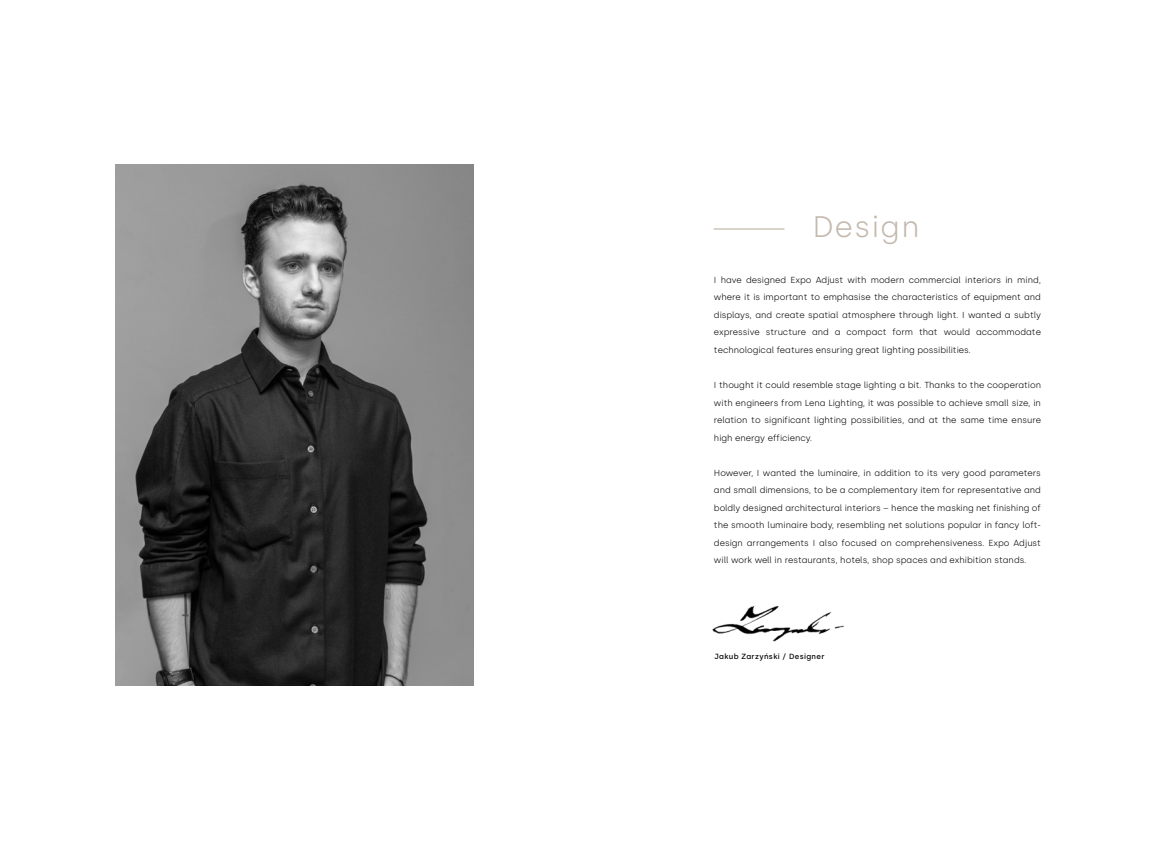
<style>
.page{position:relative;width:1170px;height:851px;background:#fff}
.page>*{position:absolute;margin:0;border:0;box-sizing:border-box;transform-origin:0 0}
.t1{font:300 29.62px "Silka";letter-spacing:.05em;color:#c4b9ae}
.t2{font:300 8.75px/17.5px "Silka";color:#000;text-align:justify}
.t3{font:500 7.5px "Silka";letter-spacing:.05em;color:#000}
</style>
<div class="page">
<hr style="left:713px;top:228px;width:71px;height:1px;background:#c4b9ae">
<img style="left:115px;top:164px;width:358px;height:521px">
<img style="left:712px;top:605px;width:132px;height:37px">
<h1 class="t1" style="left:812px;top:209px;width:109px">Design</h1>
<p class="t2" style="left:714px;top:271px;width:328px">I have designed Expo Adjust with modern commercial interiors in mind, where it is important to emphasise the characteristics of equipment and displays, and create spatial atmosphere through light. I wanted a subtly expressive structure and a compact form that would accommodate technological features ensuring great lighting possibilities.</p>
<p class="t2" style="left:714px;top:376px;width:328px">I thought it could resemble stage lighting a bit. Thanks to the cooperation with engineers from Lena Lighting, it was possible to achieve small size, in relation to significant lighting possibilities, and at the same time ensure high energy efficiency.</p>
<p class="t2" style="left:714px;top:463px;width:328px">However, I wanted the luminaire, in addition to its very good parameters and small dimensions, to be a complementary item for representative and boldly designed architectural interiors – hence the masking net finishing of the smooth luminaire body, resembling net solutions popular in fancy loft&shy;design arrangements I also focused on comprehensiveness. Expo Adjust will work well in restaurants, hotels, shop spaces and exhibition stands.</p>
<p class="t3" style="left:714px;top:652px;width:112px">Jakub Zarzyński / Designer</p>
</div>
